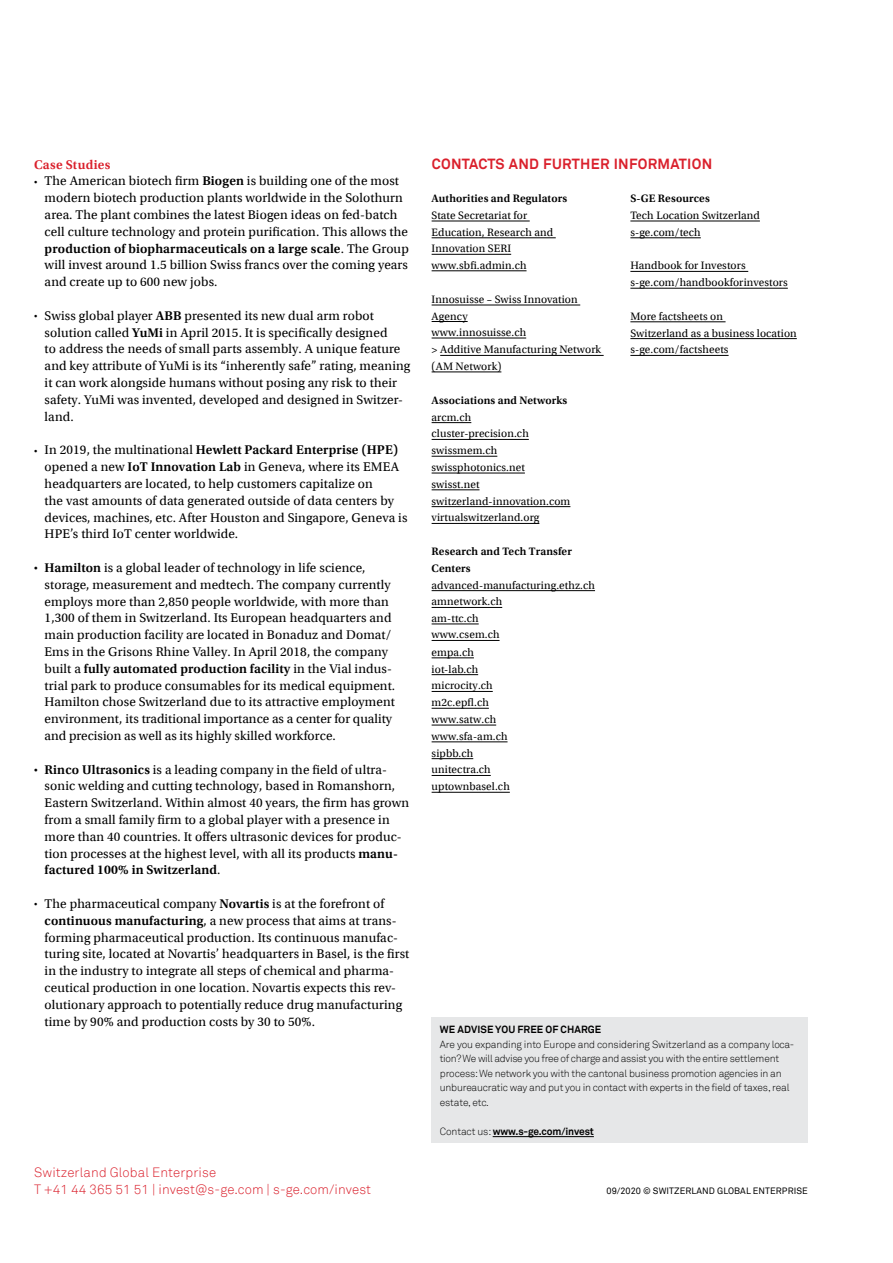
<style>
.page{position:relative;width:893px;height:1263px;background:#fff}
.page>*{position:absolute;margin:0;border:0;box-sizing:border-box;transform-origin:0 0}
.t1{font:14.4px "Akkurat S GE Bold";letter-spacing:.02em;color:#da202c}
.t2{font:13.2px/16.8px "Utopia S GE Regular";letter-spacing:.01em;color:#000}
.t3{font:13.2px "Utopia S GE Semibold";letter-spacing:.01em;color:#000}
.t4{font:13.2px/16.8px "Akkurat S GE Light";letter-spacing:.01em;color:#da202c}
.t5{font:13.2px "Utopia S GE Semibold";letter-spacing:.025em;color:#da202c}
.t6{font:11.25px/16.8px "Utopia S GE Regular";letter-spacing:.01em;color:#000}
.t7{font:11.25px/16.8px "Utopia S GE Semibold";letter-spacing:.01em;color:#000}
.t8{font:10.2px/14.5px "Akkurat S GE Light";letter-spacing:-.02em;color:#000}
.t9{font:10.2px "Akkurat S GE Bold";letter-spacing:-.01em;color:#000}
.t10{font:10.2px "Akkurat S GE Bold";letter-spacing:.01em;color:#000}
.t11{font:9px "Akkurat S GE Regular";letter-spacing:.01em;color:#000}
.s1{font-size:8.25px}
.s2{font-family:"Utopia S GE Semibold"}
.s3{font-family:"Utopia S GE Regular"}
.s4{font-family:"Utopia S GE Regular";font-size:8.25px}
.s5{font-family:"Utopia S GE Semibold";font-size:8.25px}
.s6{font-family:"Akkurat S GE Light"}
</style>
<div class="page">
<hr style="left:432px;top:221px;width:98px;height:1px;background:#000">
<hr style="left:432px;top:237px;width:124px;height:1px;background:#000">
<hr style="left:432px;top:254px;width:79px;height:1px;background:#000">
<hr style="left:432px;top:270px;width:94px;height:1px;background:#000">
<hr style="left:432px;top:305px;width:148px;height:1px;background:#000">
<hr style="left:432px;top:321px;width:36px;height:1px;background:#000">
<hr style="left:432px;top:338px;width:94px;height:1px;background:#000">
<hr style="left:440px;top:355px;width:164px;height:1px;background:#000">
<hr style="left:432px;top:372px;width:69px;height:1px;background:#000">
<hr style="left:432px;top:422px;width:39px;height:1px;background:#000">
<hr style="left:432px;top:439px;width:97px;height:1px;background:#000">
<hr style="left:432px;top:456px;width:65px;height:1px;background:#000">
<hr style="left:432px;top:473px;width:93px;height:1px;background:#000">
<hr style="left:432px;top:489px;width:47px;height:1px;background:#000">
<hr style="left:432px;top:506px;width:138px;height:1px;background:#000">
<hr style="left:432px;top:523px;width:107px;height:1px;background:#000">
<hr style="left:432px;top:590px;width:163px;height:1px;background:#000">
<hr style="left:432px;top:607px;width:70px;height:1px;background:#000">
<hr style="left:432px;top:624px;width:47px;height:1px;background:#000">
<hr style="left:432px;top:640px;width:68px;height:1px;background:#000">
<hr style="left:432px;top:657px;width:42px;height:1px;background:#000">
<hr style="left:432px;top:674px;width:46px;height:1px;background:#000">
<hr style="left:432px;top:691px;width:61px;height:1px;background:#000">
<hr style="left:432px;top:708px;width:57px;height:1px;background:#000">
<hr style="left:432px;top:725px;width:64px;height:1px;background:#000">
<hr style="left:432px;top:741px;width:76px;height:1px;background:#000">
<hr style="left:432px;top:758px;width:41px;height:1px;background:#000">
<hr style="left:432px;top:775px;width:59px;height:1px;background:#000">
<hr style="left:432px;top:792px;width:78px;height:1px;background:#000">
<hr style="left:630px;top:221px;width:130px;height:1px;background:#000">
<hr style="left:630px;top:237px;width:71px;height:1px;background:#000">
<hr style="left:630px;top:271px;width:118px;height:1px;background:#000">
<hr style="left:630px;top:288px;width:158px;height:1px;background:#000">
<hr style="left:630px;top:321px;width:95px;height:1px;background:#000">
<hr style="left:630px;top:338px;width:167px;height:1px;background:#000">
<hr style="left:630px;top:355px;width:99px;height:1px;background:#000">
<div style="left:432px;top:1017px;width:376px;height:126px;background:#e6e7e8"></div>
<hr style="left:493px;top:1136px;width:101px;height:1px;background:#000">
<p class="t5" style="left:34px;top:155px;width:78px">Case Studies</p>
<p class="t2" style="left:45px;top:172px;width:365px;text-indent:-11px"><span class="s1">•</span> The American biotech firm <span class="s2">Biogen</span> is building one of the most modern biotech production plants worldwide in the Solothurn area. The plant combines the latest Biogen ideas on fed-batch cell culture technology and protein purification. This allows the</p>
<p class="t3" style="left:45px;top:239px;width:366px">production of biopharmaceuticals on a large scale<span class="s3">. The Group</span></p>
<p class="t2" style="left:45px;top:256px;width:365px">will invest around 1.5 billion Swiss francs over the coming years and create up to 600 new jobs.</p>
<p class="t2" style="left:45px;top:306px;width:367px;text-indent:-11px"><span class="s1">•</span> Swiss global player <span class="s2">ABB</span> presented its new dual arm robot solution called <span class="s2">YuMi</span> in April 2015. It is specifically designed<br>to address the needs of small parts assembly. A unique feature and key attribute of YuMi is its “inherently safe” rating, meaning it can work alongside humans without posing any risk to their safety. YuMi was invented, developed and designed in Switzer&shy;land.</p>
<p class="t3" style="left:34px;top:440px;width:366px"><span class="s4">•</span> <span class="s3">In 2019, the multinational</span> Hewlett Packard Enterprise (HPE)</p>
<p class="t2" style="left:45px;top:457px;width:364px">opened a new <span class="s2">IoT Innovation Lab</span> in Geneva, where its EMEA headquarters are located, to help customers capitalize on<br>the vast amounts of data generated outside of data centers by devices, machines, etc. After Houston and Singapore, Geneva is HPE’s third IoT center worldwide.</p>
<p class="t2" style="left:45px;top:558px;width:348px;text-indent:-11px"><span class="s5">•</span> <span class="s2">Hamilton</span> is a global leader of technology in life science, storage, measurement and medtech. The company currently employs more than 2,850 people worldwide, with more than 1,300 of them in Switzerland. Its European headquarters and main production facility are located in Bonaduz and Domat/ Ems in the Grisons Rhine Valley. In April 2018, the company</p>
<p class="t3" style="left:45px;top:659px;width:349px"><span class="s3">built a</span> fully automated production facility <span class="s3">in the Vial indus-</span></p>
<p class="t2" style="left:45px;top:676px;width:352px">trial park to produce consumables for its medical equipment.<br>Hamilton chose Switzerland due to its attractive employment environment, its traditional importance as a center for quality and precision as well as its highly skilled workforce.</p>
<p class="t2" style="left:45px;top:760px;width:366px;text-indent:-11px"><span class="s5">•</span> <span class="s2">Rinco Ultrasonics</span> is a leading company in the field of ultra&shy;sonic welding and cutting technology, based in Romanshorn, Eastern Switzerland. Within almost 40 years, the firm has grown from a small family firm to a global player with a presence in more than 40 countries. It offers ultrasonic devices for produc&shy;tion processes at the highest level, with all its products <span class="s2">manu-</span></p>
<p class="t3" style="left:45px;top:860px;width:177px">factured 100% in Switzerland<span class="s3">.</span></p>
<p class="t2" style="left:45px;top:894px;width:366px;text-indent:-11px"><span class="s1">•</span> The pharmaceutical company <span class="s2">Novartis</span> is at the forefront of <span class="s2">continuous manufacturing</span>, a new process that aims at trans&shy;forming pharmaceutical production. Its continuous manufac&shy;turing site, located at Novartis’ headquarters in Basel, is the first in the industry to integrate all steps of chemical and pharma&shy;ceutical production in one location. Novartis expects this rev&shy;olutionary approach to potentially reduce drug manufacturing time by 90% and production costs by 30 to 50%.</p>
<p class="t4" style="left:34px;top:1163px;width:339px">Switzerland Global Enterprise<br>T +41 44 365 51 51 | invest@s-ge.com | s-ge.com/invest</p>
<p class="t1" style="left:432px;top:153px;width:282px">CONTACTS AND FURTHER INFORMATION</p>
<p class="t7" style="left:432px;top:189px;width:137px">Authorities and Regulators</p>
<p class="t6" style="left:432px;top:206px;width:123px">State Secretariat for<br>Education, Research and<br>Innovation SERI www.sbfi.admin.ch</p>
<p class="t6" style="left:432px;top:290px;width:171px">Innosuisse – Swiss Innovation<br>Agency<br>www.innosuisse.ch<br>&gt; Additive Manufacturing Network (AM Network)</p>
<p class="t7" style="left:432px;top:391px;width:137px">Associations and Networks</p>
<p class="t6" style="left:432px;top:408px;width:140px">arcm.ch cluster-precision.ch swissmem.ch swissphotonics.net swisst.net switzerland-innovation.com virtualswitzerland.org</p>
<p class="t7" style="left:432px;top:542px;width:142px">Research and Tech Transfer<br>Centers</p>
<p class="t6" style="left:432px;top:576px;width:165px">advanced-manufacturing.ethz.ch amnetwork.ch<br>am-ttc.ch<br>www.csem.ch<br>empa.ch<br>iot-lab.ch<br>microcity.ch<br>m2c.epfl.ch<br>www.satw.ch<br>www.sfa-am.ch<br>sipbb.ch<br>unitectra.ch<br>uptownbasel.ch</p>
<p class="t7" style="left:630px;top:189px;width:81px">S-GE Resources</p>
<p class="t6" style="left:630px;top:206px;width:131px">Tech Location Switzerland s-ge.com/tech</p>
<p class="t6" style="left:630px;top:257px;width:159px">Handbook for Investors s-ge.com/handbookforinvestors</p>
<p class="t6" style="left:630px;top:307px;width:168px">More factsheets on<br>Switzerland as a business location s-ge.com/factsheets</p>
<p class="t10" style="left:440px;top:1022px;width:163px">WE ADVISE YOU FREE OF CHARGE</p>
<p class="t8" style="left:440px;top:1036px;width:356px">Are you expanding into Europe and considering Switzerland as a company loca&shy;tion? We will advise you free of charge and assist you with the entire settlement process: We network you with the cantonal business promotion agencies in an unbureaucratic way and put you in contact with experts in the field of taxes, real estate, etc.</p>
<p class="t9" style="left:440px;top:1124px;width:156px"><span class="s6">Contact us:</span> www.s-ge.com/invest</p>
<p class="t11" style="left:607px;top:1184px;width:203px">09/2020 © SWITZERLAND GLOBAL ENTERPRISE</p>
</div>
